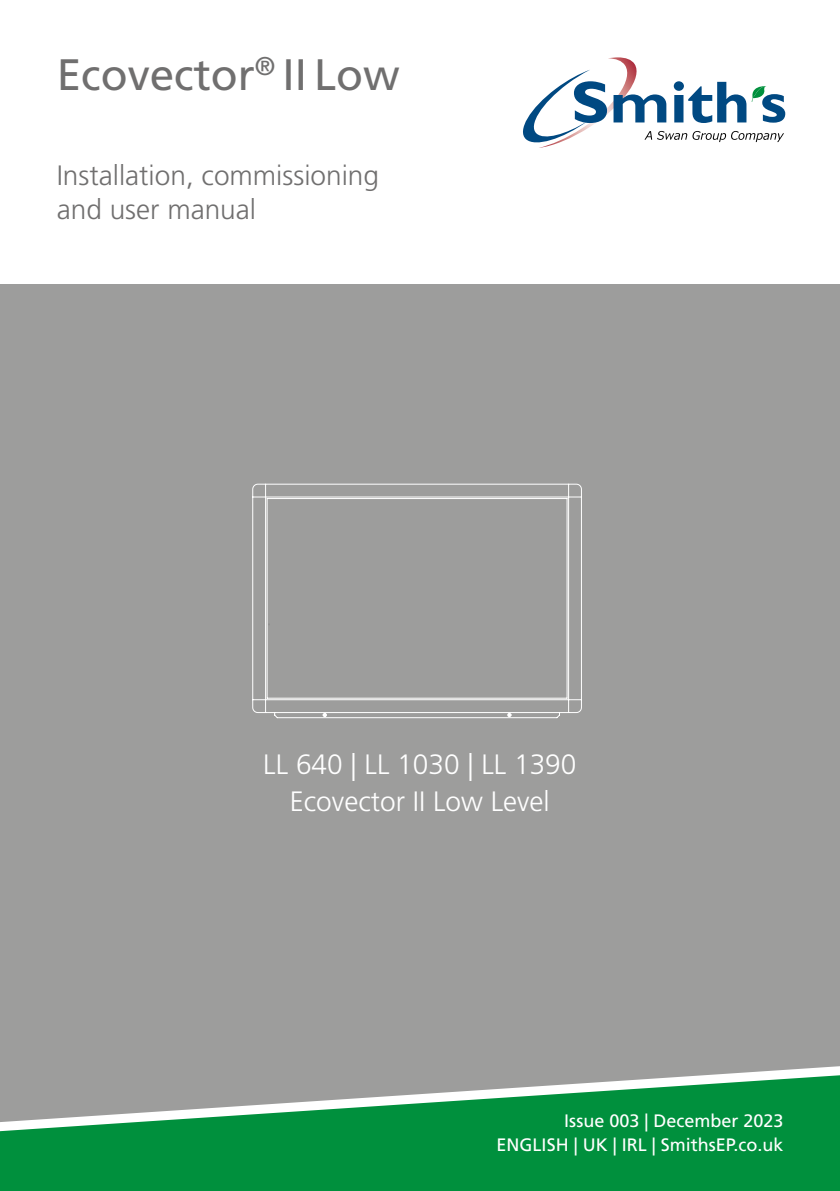
<style>
.page{position:relative;width:840px;height:1191px;background:#fff}
.page>*{position:absolute;margin:0;border:0;box-sizing:border-box;transform-origin:0 0}
.t1{font:44px "Frutiger LT Std";color:#706f6f}
.t2{font:300 28px/34px "Frutiger LT Std";color:#706f6f}
.t3{font:300 28px/36.4px "Frutiger LT Std";color:#fff;text-align:center}
.t4{font:18px/24px "Frutiger LT Std";color:#fff;text-align:right}
</style>
<div class="page">
<div style="left:0;top:283px;width:839px;height:866px;background:#9d9d9c"></div>
<svg style="left:523px;top:57px;width:261px;height:91px"></svg>
<div style="left:0;top:1140px;width:839px;height:51px;background:#00903d"></div>
<svg style="left:0;top:1066px;width:839px;height:74px"></svg>
<svg style="left:252px;top:483px;width:330px;height:236px"></svg>
<svg style="left:507px;top:713px;width:4px;height:4px"></svg>
<svg style="left:323px;top:713px;width:3px;height:4px"></svg>
<h1 class="t1" style="left:57px;top:49px;width:344px">Ecovector<sup>®</sup> II Low</h1>
<h2 class="t2" style="left:57px;top:159px;width:324px">Installation, commissioning and user manual</h2>
<h2 class="t3" style="left:263px;top:747px;width:314px">LL 640 | LL 1030 | LL 1390<br>Ecovector II Low Level</h2>
<p class="t4" style="left:496px;top:1109px;width:288px">Issue 003 | December 2023<br>ENGLISH | UK | IRL | SmithsEP.co.uk</p>
</div>
